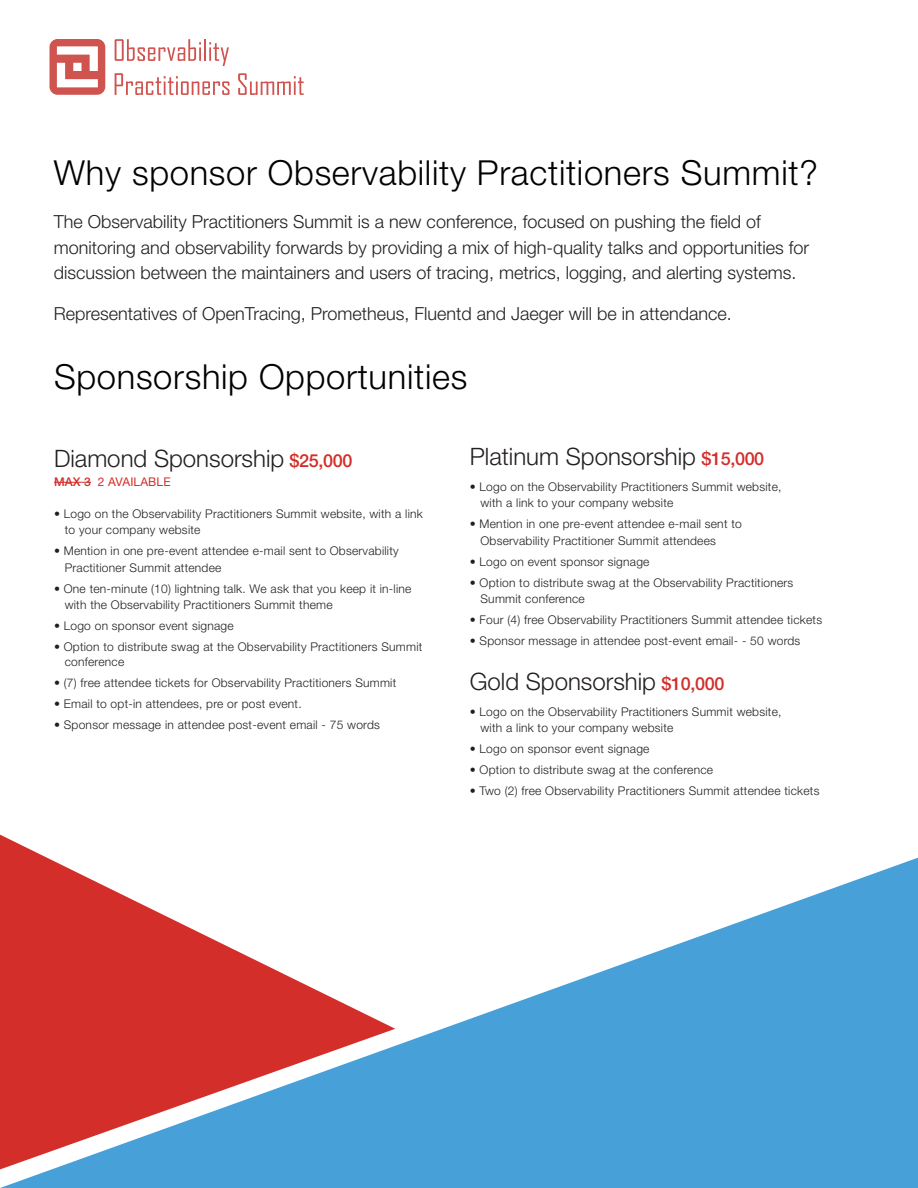
<style>
.page{position:relative;width:918px;height:1188px;background:#fff}
.page>*{position:absolute;margin:0;border:0;box-sizing:border-box;transform-origin:0 0}
.SP_FeaturedQuote{font:300 34.5px "Helvetica Neue LT Std";letter-spacing:.02em;color:#000}
.SP_IntroPar{font:300 24px "Helvetica Neue LT Std";color:#231f20}
.SP_BodyCopy{font:300 18px/25.5px "Helvetica Neue LT Std";color:#231f20}
.SP_IntroPar-2{font:300 12px/16.5px "Helvetica Neue LT Std";letter-spacing:.02em;color:#231f20}
.SP_BulletTitle{font:300 12px "Helvetica Neue LT Std";letter-spacing:.02em;color:#231f20}
.SP_IntroPar-3{font:12px "Helvetica Neue LT Std";letter-spacing:.01em;color:#d32e2a}
.s1{font-weight:500;font-size:18px;color:#d32e2a}
.s2{font-weight:500}
</style>
<div class="page">
<svg style="left:115px;top:39px;width:86px;height:22px"></svg>
<hr style="left:204px;top:39px;width:2px;height:22px;background:#cf544f">
<svg style="left:209px;top:42px;width:20px;height:24px"></svg>
<svg style="left:115px;top:73px;width:115px;height:22px"></svg>
<svg style="left:238px;top:73px;width:66px;height:22px"></svg>
<svg style="left:49px;top:39px;width:56px;height:56px"></svg>
<svg style="left:0;top:835px;width:48px;height:23px"></svg>
<svg style="left:0;top:858px;width:918px;height:330px"></svg>
<hr style="left:54px;top:482px;width:37px;height:1px;background:#d32e2a">
<p class="SP_FeaturedQuote" style="left:54px;top:151px;width:765px">Why sponsor Observability Practitioners Summit?</p>
<p class="SP_BodyCopy" style="left:54px;top:209px;width:757px">The Observability Practitioners Summit is a new conference, focused on pushing the field of monitoring and observability forwards by providing a mix of high-quality talks and opportunities for discussion between the maintainers and users of tracing, metrics, logging, and alerting systems.</p>
<p class="SP_BodyCopy" style="left:54px;top:300px;width:679px">Representatives of OpenTracing, Prometheus, Fluentd and Jaeger will be in attendance.</p>
<p class="SP_FeaturedQuote" style="left:54px;top:355px;width:415px">Sponsorship Opportunities</p>
<p class="SP_IntroPar" style="left:54px;top:444px;width:300px">Diamond Sponsorship <span class="s1">$25,000</span></p>
<p class="SP_IntroPar-3" style="left:54px;top:475px;width:118px"><span class="s2">MAX 3</span> 2 AVAILABLE</p>
<p class="SP_IntroPar-2" style="left:65px;top:505px;width:360px;text-indent:-11px">• Logo on the Observability Practitioners Summit website, with a link to your company website</p>
<p class="SP_IntroPar-2" style="left:65px;top:543px;width:336px;text-indent:-11px">• Mention in one pre-event attendee e-mail sent to Observability<br>Practitioner Summit attendee</p>
<p class="SP_IntroPar-2" style="left:65px;top:580px;width:348px;text-indent:-11px">• One ten-minute (10) lightning talk. We ask that you keep it in-line with the Observability Practitioners Summit theme</p>
<p class="SP_IntroPar-2" style="left:54px;top:618px;width:181px">• Logo on sponsor event signage</p>
<p class="SP_IntroPar-2" style="left:65px;top:639px;width:359px;line-height:15px;text-indent:-11px">• Option to distribute swag at the Observability Practitioners Summit conference</p>
<p class="SP_IntroPar-2" style="left:54px;top:675px;width:344px">• (7) free attendee tickets for Observability Practitioners Summit</p>
<p class="SP_IntroPar-2" style="left:54px;top:696px;width:249px">• Email to opt-in attendees, pre or post event.</p>
<p class="SP_IntroPar-2" style="left:54px;top:717px;width:327px">• Sponsor message in attendee post-event email - 75 words</p>
<p class="SP_IntroPar" style="left:470px;top:442px;width:296px">Platinum Sponsorship <span class="s1">$15,000</span></p>
<p class="SP_IntroPar-2" style="left:481px;top:478px;width:302px;text-indent:-11px">• Logo on the Observability Practitioners Summit website, with a link to your company website</p>
<p class="SP_IntroPar-2" style="left:481px;top:516px;width:263px;text-indent:-11px">• Mention in one pre-event attendee e-mail sent to<br>Observability Practitioner Summit attendees</p>
<p class="SP_IntroPar-2" style="left:470px;top:553px;width:181px">• Logo on event sponsor signage</p>
<p class="SP_IntroPar-2" style="left:481px;top:574px;width:314px;text-indent:-11px">• Option to distribute swag at the Observability Practitioners<br>Summit conference</p>
<p class="SP_IntroPar-2" style="left:470px;top:612px;width:354px">• Four (4) free Observability Practitioners Summit attendee tickets</p>
<p class="SP_IntroPar-2" style="left:470px;top:633px;width:332px">• Sponsor message in attendee post-event email- - 50 words</p>
<p class="SP_IntroPar" style="left:470px;top:667px;width:256px">Gold Sponsorship <span class="s1">$10,000</span></p>
<p class="SP_BulletTitle" style="left:470px;top:704px;width:313px">• Logo on the Observability Practitioners Summit website,</p>
<p class="SP_BulletTitle" style="left:481px;top:721px;width:194px">with a link to your company website</p>
<p class="SP_BulletTitle" style="left:470px;top:742px;width:181px">• Logo on sponsor event signage</p>
<p class="SP_BulletTitle" style="left:470px;top:763px;width:245px">• Option to distribute swag at the conference</p>
<p class="SP_BulletTitle" style="left:470px;top:784px;width:351px">• Two (2) free Observability Practitioners Summit attendee tickets</p>
</div>
